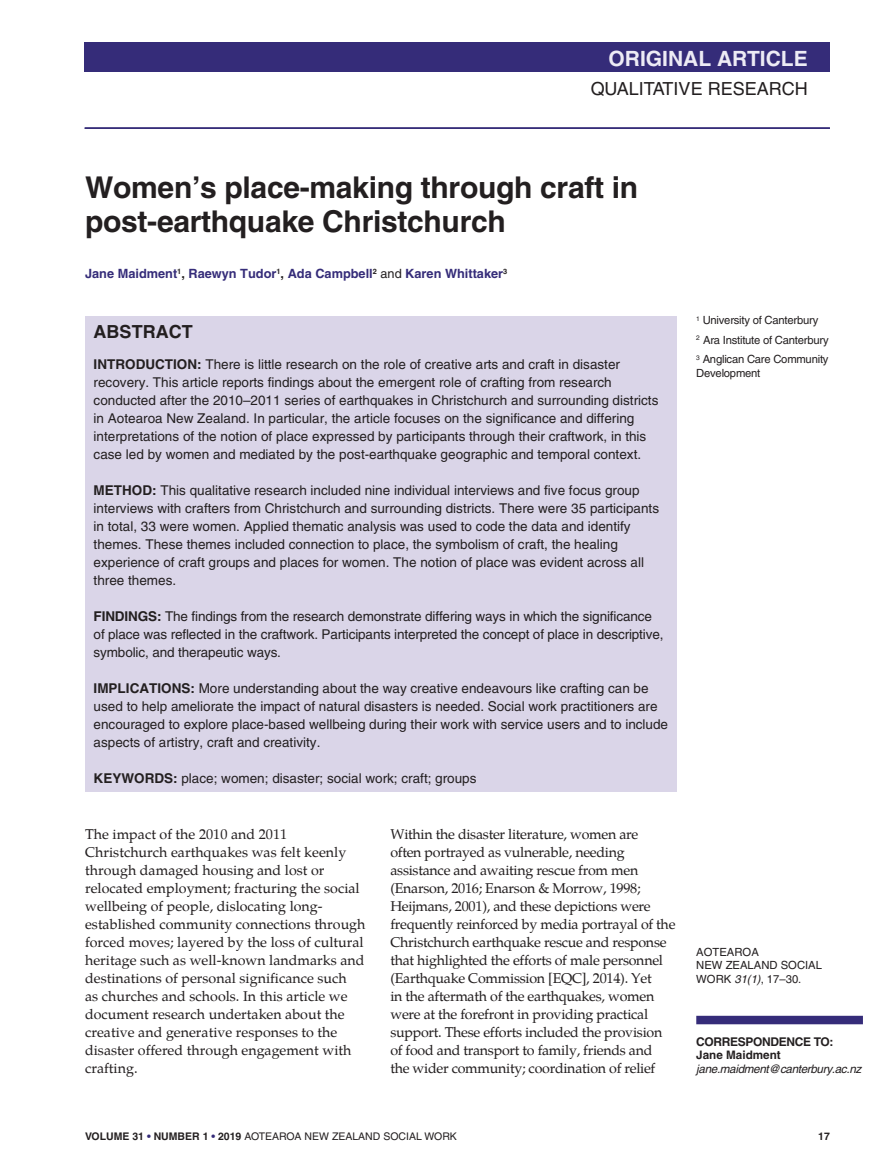
<style>
.page{position:relative;width:881px;height:1170px;background:#fff}
.page>*{position:absolute;margin:0;border:0;box-sizing:border-box;transform-origin:0 0}
.t1{font:700 30px/34.5px "Helvetica";letter-spacing:-.01em;color:#231f20}
.t2{font:700 21px "Helvetica";color:#edebf5}
.t3{font:18px "Helvetica";color:#231f20}
.t4{font:700 18px "Helvetica";color:#231f20}
.t5{font:14.25px/18px "Palatino";letter-spacing:-.02em;color:#231f20}
.t6{font:14.25px/18px "Palatino";color:#231f20}
.t7{font:13.5px/18px "Helvetica";color:#231f20}
.t8{font:700 12.75px "Helvetica";color:#352c79}
.t9{font:700 12px "Helvetica";letter-spacing:-.03em;color:#231f20}
.t10{font:italic 11.7px "Helvetica";letter-spacing:-.03em;color:#231f20}
.t11{font:700 11.7px "Helvetica";color:#231f20}
.t12{font:11.25px/19.5px "Helvetica";letter-spacing:-.02em;color:#231f20}
.t13{font:11.25px/13.5px "Helvetica";color:#231f20}
.t14{font:10.5px "Helvetica";color:#231f20}
.t15{font:700 10.5px "Helvetica";color:#231f20}
.s1{color:#231f20}
.s2{font-weight:400;color:#231f20}
.s3{font-weight:700}
.s4{font-style:italic}
.s5{font-weight:700;color:#352c79}
</style>
<div class="page">
<div style="left:85px;top:43px;width:744px;height:29px;background:#352c79"></div>
<hr style="left:85px;top:127px;width:744px;height:2px;background:#352c79">
<div style="left:85px;top:316px;width:591px;height:475px;background:#dad5e8"></div>
<div style="left:696px;top:1015px;width:166px;height:9px;background:#352c79"></div>
<h2 class="t2" style="left:608px;top:50px;width:201px">ORIGINAL ARTICLE</h2>
<h3 class="t3" style="left:590px;top:82px;width:218px">QUALITATIVE RESEARCH</h3>
<h1 class="t1" style="left:85px;top:173px;width:554px">Women’s place-making through craft in post-earthquake Christchurch</h1>
<p class="t8" style="left:85px;top:269px;width:423px">Jane Maidment<sup>1</sup><span class="s1">,</span> Raewyn Tudor<sup>1</sup><span class="s1">,</span> Ada Campbell<sup>2</sup> <span class="s2">and</span> Karen Whittaker<sup>3</sup></p>
<h3 class="t4" style="left:94px;top:325px;width:100px">ABSTRACT</h3>
<p class="t7" style="left:94px;top:356px;width:566px"><span class="s3">INTRODUCTION:</span> There is little research on the role of creative arts and craft in disaster recovery. This article reports findings about the emergent role of crafting from research conducted after the 2010–2011 series of earthquakes in Christchurch and surrounding districts in Aotearoa New Zealand. In particular, the article focuses on the significance and differing interpretations of the notion of place expressed by participants through their craftwork, in this case led by women and mediated by the post-earthquake geographic and temporal context.</p>
<p class="t7" style="left:94px;top:482px;width:566px"><span class="s3">METHOD:</span> This qualitative research included nine individual interviews and five focus group interviews with crafters from Christchurch and surrounding districts. There were 35 participants in total, 33 were women. Applied thematic analysis was used to code the data and identify themes. These themes included connection to place, the symbolism of craft, the healing experience of craft groups and places for women. The notion of place was evident across all three themes.</p>
<p class="t7" style="left:94px;top:608px;width:571px"><span class="s3">FINDINGS:</span> The findings from the research demonstrate differing ways in which the significance of place was reflected in the craftwork. Participants interpreted the concept of place in descriptive, symbolic, and therapeutic ways.</p>
<p class="t7" style="left:94px;top:680px;width:575px"><span class="s3">IMPLICATIONS:</span> More understanding about the way creative endeavours like crafting can be used to help ameliorate the impact of natural disasters is needed. Social work practitioners are encouraged to explore place-based wellbeing during their work with service users and to include aspects of artistry, craft and creativity.</p>
<p class="t7" style="left:94px;top:770px;width:384px"><span class="s3">KEYWORDS:</span> place; women; disaster; social work; craft; groups</p>
<p class="t6" style="left:85px;top:826px;width:282px">The impact of the 2010 and 2011<br>Christchurch earthquakes was felt keenly through damaged housing and lost or relocated employment; fracturing the social wellbeing of people, dislocating long&shy;established community connections through forced moves; layered by the loss of cultural heritage such as well-known landmarks and destinations of personal significance such<br>as churches and schools. In this article we document research undertaken about the creative and generative responses to the disaster offered through engagement with crafting.</p>
<p class="t5" style="left:390px;top:826px;width:286px">Within the disaster literature, women are<br>often portrayed as vulnerable, needing assistance and awaiting rescue from men (Enarson, 2016; Enarson &amp; Morrow, 1998; Heijmans, 2001), and these depictions were frequently reinforced by media portrayal of the Christchurch earthquake rescue and response that highlighted the efforts of male personnel (Earthquake Commission [EQC], 2014). Yet<br>in the aftermath of the earthquakes, women were at the forefront in providing practical support. These efforts included the provision of food and transport to family, friends and<br>the wider community; coordination of relief</p>
<p class="t12" style="left:696px;top:312px;width:134px"><sup>1</sup> University of Canterbury<br><sup>2</sup> Ara Institute of Canterbury<br><sup>3</sup> Anglican Care Community</p>
<p class="t12" style="left:696px;top:364px;width:66px">Development</p>
<p class="t13" style="left:696px;top:946px;width:127px">AOTEAROA<br>NEW ZEALAND SOCIAL<br>WORK <span class="s4">31(1)</span>, 17–30.</p>
<p class="t9" style="left:696px;top:1036px;width:139px">CORRESPONDENCE TO:</p>
<p class="t11" style="left:696px;top:1050px;width:86px">Jane Maidment</p>
<p class="t10" style="left:696px;top:1064px;width:166px">jane.maidment@canterbury.ac.nz</p>
<p class="t14" style="left:85px;top:1132px;width:373px"><span class="s3">VOLUME 31</span> <span class="s5">•</span> <span class="s3">NUMBER 1</span> <span class="s5">•</span> <span class="s3">2019</span> AOTEAROA NEW ZEALAND SOCIAL WORK</p>
<p class="t15" style="left:817px;top:1132px;width:13px">17</p>
</div>
